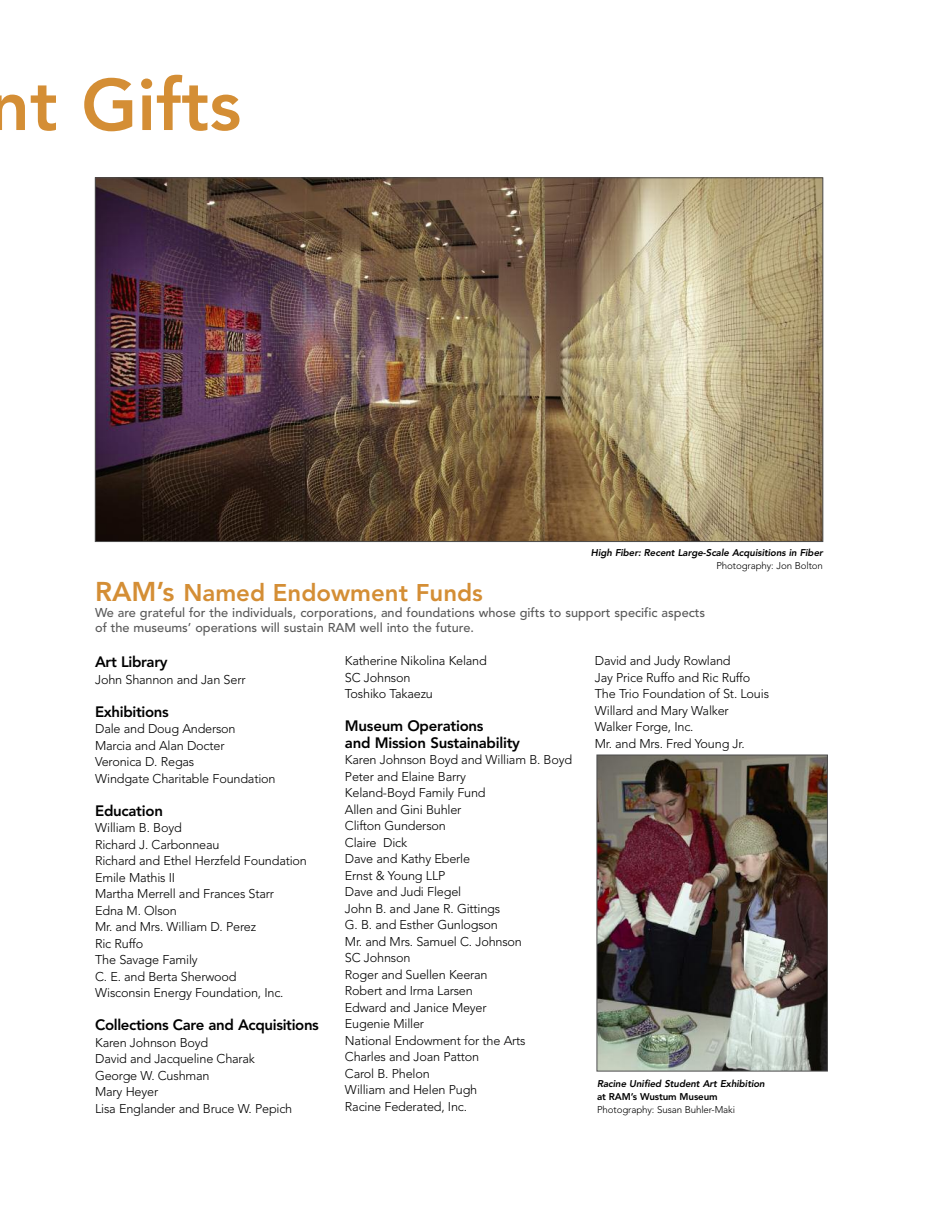
<style>
.page{position:relative;width:945px;height:1215px;background:#fff}
.page>*{position:absolute;margin:0;border:0;box-sizing:border-box;transform-origin:0 0}
.t1{font:800 72px "Avenir";color:#d48e35}
.t2{font:800 24px "Avenir";color:#d48e35}
.t3{font:800 15px/16.5px "Avenir";letter-spacing:-.025em;color:#000}
.t4{font:500 12.75px/15.8px "Avenir";color:#595959}
.t5{font:300 12.6px/16.5px "Avenir";letter-spacing:-.015em;color:#000}
.t6{font:italic 800 9.75px "Avenir";letter-spacing:-.01em;color:#000}
.t7{font:300 9.75px "Avenir";letter-spacing:-.01em;color:#000}
.t8{font:800 9.75px "Avenir";letter-spacing:-.01em;color:#000}
.s1{font-size:27px}
</style>
<div class="page">
<img style="left:97px;top:180px;width:724px;height:360px">
<img style="left:599px;top:757px;width:227px;height:312px">
<div style="left:597px;top:755px;width:231px;height:316px;border:1px solid #4d4d4d"></div>
<h1 class="t1" style="left:-11px;top:76px;width:254px">nt Gifts</h1>
<p class="t6" style="left:591px;top:549px;width:234px">High Fiber: Recent Large-Scale Acquisitions in Fiber</p>
<p class="t7" style="left:716px;top:562px;width:108px">Photography: Jon Bolton</p>
<h2 class="t2" style="left:95px;top:583px;width:389px"><span class="s1">RAM’s</span> Named Endowment Funds</h2>
<p class="t4" style="left:95px;top:605px;width:612px">We are grateful for the individuals, corporations, and foundations whose gifts to support specific aspects of the museums’ operations will sustain RAM well into the future.</p>
<p class="t3" style="left:95px;top:655px;width:74px">Art Library</p>
<p class="t5" style="left:95px;top:672px;width:152px">John Shannon and Jan Serr</p>
<p class="t3" style="left:95px;top:705px;width:75px">Exhibitions</p>
<p class="t5" style="left:95px;top:722px;width:182px">Dale and Doug Anderson<br>Marcia and Alan Docter<br>Veronica D. Regas<br>Windgate Charitable Foundation</p>
<p class="t3" style="left:95px;top:804px;width:69px">Education</p>
<p class="t5" style="left:95px;top:821px;width:213px">William B. Boyd<br>Richard J. Carbonneau<br>Richard and Ethel Herzfeld Foundation<br>Emile Mathis II<br>Martha Merrell and Frances Starr<br>Edna M. Olson<br>Mr. and Mrs. William D. Perez<br>Ric Ruffo<br>The Savage Family<br>C. E. and Berta Sherwood<br>Wisconsin Energy Foundation, Inc.</p>
<p class="t3" style="left:95px;top:1018px;width:225px">Collections Care and Acquisitions</p>
<p class="t5" style="left:95px;top:1035px;width:199px">Karen Johnson Boyd<br>David and Jacqueline Charak<br>George W. Cushman<br>Mary Heyer<br>Lisa Englander and Bruce W. Pepich</p>
<p class="t5" style="left:345px;top:654px;width:143px">Katherine Nikolina Keland<br>SC Johnson<br>Toshiko Takaezu</p>
<p class="t3" style="left:345px;top:719px;width:177px">Museum Operations<br>and Mission Sustainability</p>
<p class="t5" style="left:345px;top:753px;width:229px">Karen Johnson Boyd and William B. Boyd<br>Peter and Elaine Barry<br>Keland-Boyd Family Fund<br>Allen and Gini Buhler<br>Clifton Gunderson<br>Claire Dick<br>Dave and Kathy Eberle<br>Ernst &amp; Young LLP<br>Dave and Judi Flegel<br>John B. and Jane R. Gittings<br>G. B. and Esther Gunlogson<br>Mr. and Mrs. Samuel C. Johnson<br>SC Johnson<br>Roger and Suellen Keeran<br>Robert and Irma Larsen<br>Edward and Janice Meyer<br>Eugenie Miller<br>National Endowment for the Arts<br>Charles and Joan Patton<br>Carol B. Phelon<br>William and Helen Pugh<br>Racine Federated, Inc.</p>
<p class="t5" style="left:595px;top:654px;width:176px">David and Judy Rowland<br>Jay Price Ruffo and Ric Ruffo<br>The Trio Foundation of St. Louis<br>Willard and Mary Walker<br>Walker Forge, Inc.<br>Mr. and Mrs. Fred Young Jr.</p>
<p class="t6" style="left:597px;top:1080px;width:169px">Racine Unified Student Art Exhibition</p>
<p class="t8" style="left:597px;top:1093px;width:122px">at RAM’s Wustum Museum</p>
<p class="t7" style="left:597px;top:1105px;width:140px">Photography: Susan Buhler-Maki</p>
</div>
